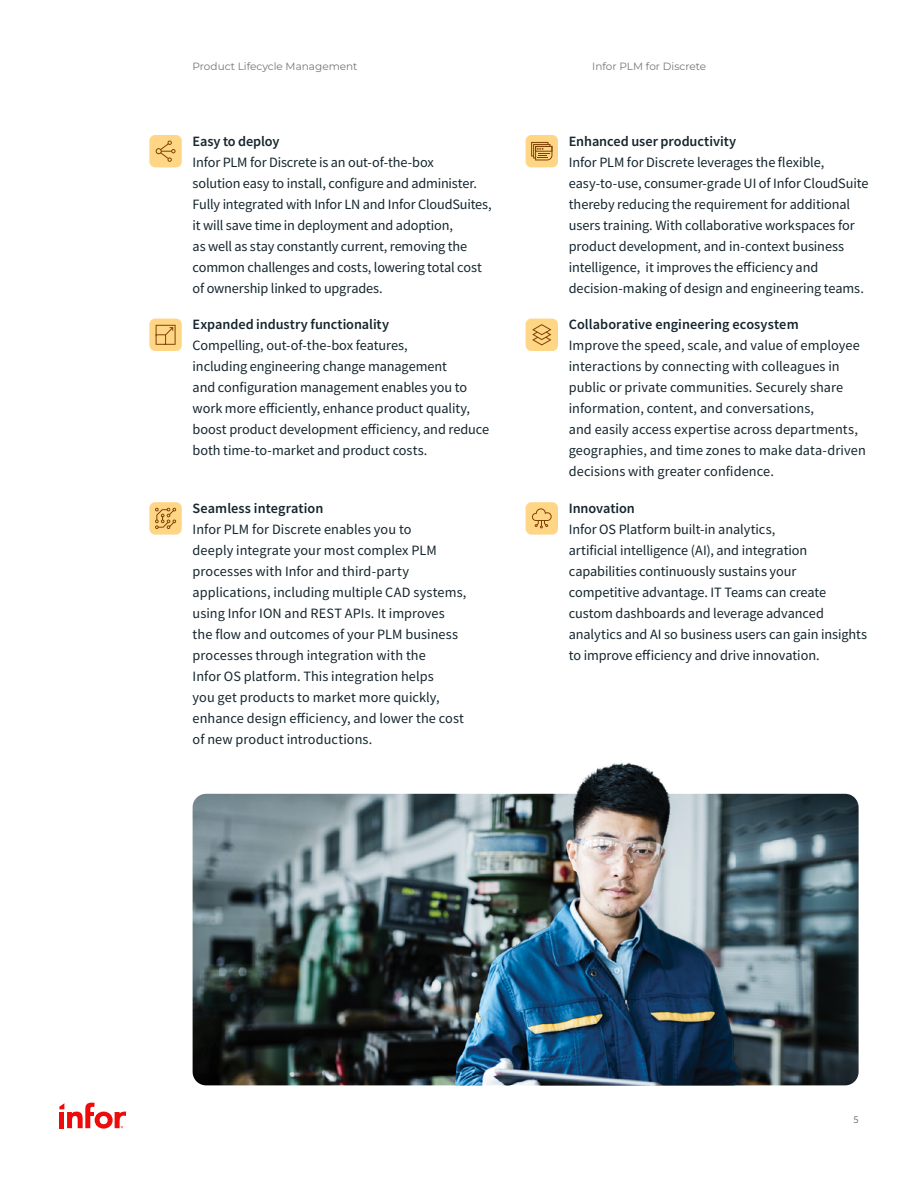
<style>
.page{position:relative;width:918px;height:1188px;background:#fff}
.page>*{position:absolute;margin:0;border:0;box-sizing:border-box;transform-origin:0 0}
.t1{font:14.25px/21px "Source Sans Pro";color:#15262e}
.t2{font:600 14.25px "Source Sans Pro";color:#15262e}
.t3{font:10.5px "Montserrat";color:#747777}
.t4{font:10.5px "Source Sans Pro";color:#747777}
</style>
<div class="page">
<svg style="left:59px;top:1103px;width:67px;height:26px"></svg>
<div style="left:149px;top:135px;width:33px;height:32px;background:#ffd586;border-radius:6px"></div>
<svg style="left:156px;top:141px;width:20px;height:21px"></svg>
<div style="left:526px;top:135px;width:32px;height:32px;background:#ffd586;border-radius:6px"></div>
<svg style="left:531px;top:142px;width:21px;height:18px"></svg>
<div style="left:149px;top:319px;width:33px;height:32px;background:#ffd586;border-radius:6px"></div>
<svg style="left:156px;top:325px;width:20px;height:20px"></svg>
<div style="left:526px;top:319px;width:32px;height:32px;background:#ffd586;border-radius:6px"></div>
<svg style="left:532px;top:324px;width:19px;height:21px"></svg>
<div style="left:526px;top:502px;width:32px;height:33px;background:#ffd586;border-radius:6px"></div>
<svg style="left:532px;top:508px;width:20px;height:20px"></svg>
<div style="left:149px;top:502px;width:33px;height:33px;background:#ffd586;border-radius:6px"></div>
<svg style="left:155px;top:508px;width:21px;height:21px"></svg>
<img style="left:193px;top:762px;width:666px;height:323px">
<p class="t3" style="left:193px;top:59px;width:166px">Product Lifecycle Management</p>
<p class="t3" style="left:592px;top:59px;width:116px">Infor PLM for Discrete</p>
<p class="t2" style="left:193px;top:132px;width:88px">Easy to deploy</p>
<p class="t1" style="left:193px;top:151px;width:301px">Infor PLM for Discrete is an out-of-the-box<br>solution easy to install, configure and administer.<br>Fully integrated with Infor LN and Infor CloudSuites, it will save time in deployment and adoption,<br>as well as stay constantly current, removing the common challenges and costs, lowering total cost of ownership linked to upgrades.</p>
<p class="t2" style="left:193px;top:315px;width:198px">Expanded industry functionality</p>
<p class="t1" style="left:193px;top:335px;width:298px">Compelling, out-of-the-box features,<br>including engineering change management<br>and configuration management enables you to work more efficiently, enhance product quality, boost product development efficiency, and reduce both time-to-market and product costs.</p>
<p class="t2" style="left:193px;top:499px;width:132px">Seamless integration</p>
<p class="t1" style="left:193px;top:519px;width:275px">Infor PLM for Discrete enables you to<br>deeply integrate your most complex PLM processes with Infor and third-party applications, including multiple CAD systems, using Infor ION and REST APIs. It improves the flow and outcomes of your PLM business processes through integration with the<br>Infor OS platform. This integration helps<br>you get products to market more quickly, enhance design efficiency, and lower the cost of new product introductions.</p>
<p class="t2" style="left:569px;top:132px;width:169px">Enhanced user productivity</p>
<p class="t1" style="left:569px;top:151px;width:301px">Infor PLM for Discrete leverages the flexible, easy-to-use, consumer-grade UI of Infor CloudSuite thereby reducing the requirement for additional users training. With collaborative workspaces for product development, and in-context business intelligence, it improves the efficiency and decision-making of design and engineering teams.</p>
<p class="t2" style="left:569px;top:315px;width:231px">Collaborative engineering ecosystem</p>
<p class="t1" style="left:569px;top:335px;width:299px">Improve the speed, scale, and value of employee interactions by connecting with colleagues in public or private communities. Securely share information, content, and conversations,<br>and easily access expertise across departments, geographies, and time zones to make data-driven decisions with greater confidence.</p>
<p class="t2" style="left:569px;top:499px;width:68px">Innovation</p>
<p class="t1" style="left:569px;top:519px;width:300px">Infor OS Platform built-in analytics,<br>artificial intelligence (AI), and integration capabilities continuously sustains your competitive advantage. IT Teams can create custom dashboards and leverage advanced analytics and AI so business users can gain insights to improve efficiency and drive innovation.</p>
<p class="t4" style="left:853px;top:1113px;width:7px">5</p>
</div>
